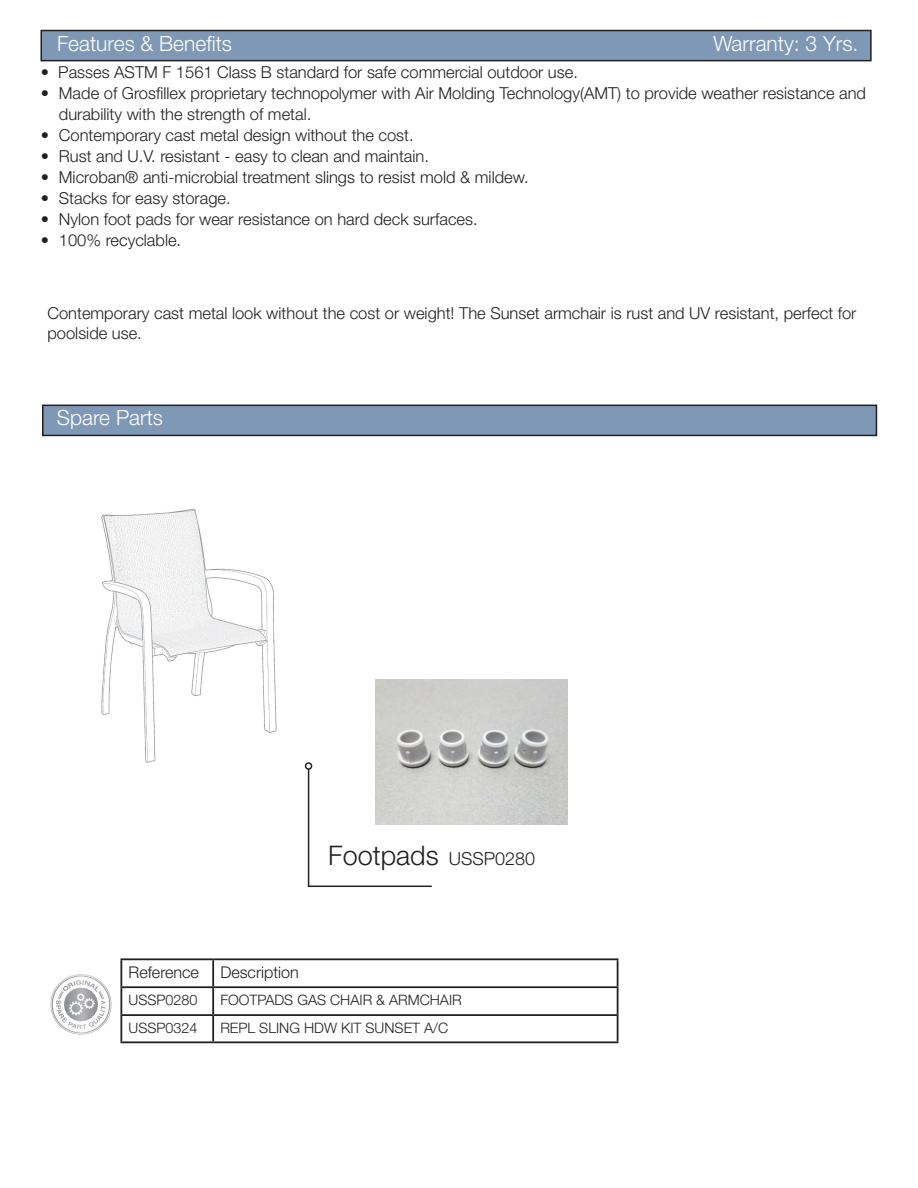
<style>
.page{position:relative;width:918px;height:1188px;background:#fff}
.page>*{position:absolute;margin:0;border:0;box-sizing:border-box;transform-origin:0 0}
.t1{font:300 27px "Helvetica Neue LT Std";color:#231f20}
.t2{font:300 21px "Helvetica Neue LT Std";color:#fff}
.t3{font:300 16.5px/21px "Helvetica Neue LT Std";color:#231f20}
.t4{font:300 16.2px "Helvetica Neue LT Std";color:#231f20}
.t5{font:300 14.4px "Helvetica Neue LT Std";color:#231f20}
.s1{font-size:18px}
</style>
<div class="page">
<div style="left:41px;top:31px;width:830px;height:30px;background:#7f98b6"></div>
<div style="left:40px;top:30px;width:832px;height:31px;border:2px solid #231f20"></div>
<hr style="left:308px;top:769px;width:1px;height:117px;background:#231f20">
<div style="left:305px;top:762px;width:7px;height:8px;border:2px solid #231f20;border-radius:50%"></div>
<img style="left:50px;top:974px;width:62px;height:61px">
<hr style="left:120px;top:958px;width:93px;height:2px;background:#231f20">
<hr style="left:120px;top:960px;width:2px;height:26px;background:#231f20">
<hr style="left:213px;top:958px;width:405px;height:2px;background:#231f20">
<hr style="left:212px;top:960px;width:2px;height:26px;background:#231f20">
<hr style="left:120px;top:986px;width:93px;height:2px;background:#231f20">
<hr style="left:120px;top:988px;width:2px;height:26px;background:#231f20">
<hr style="left:213px;top:986px;width:405px;height:2px;background:#231f20">
<hr style="left:212px;top:988px;width:2px;height:26px;background:#231f20">
<hr style="left:120px;top:1014px;width:93px;height:2px;background:#231f20">
<hr style="left:120px;top:1016px;width:2px;height:25px;background:#231f20">
<hr style="left:213px;top:1014px;width:405px;height:2px;background:#231f20">
<hr style="left:212px;top:1016px;width:2px;height:25px;background:#231f20">
<svg style="left:617px;top:960px;width:1px;height:81px"></svg>
<hr style="left:120px;top:1041px;width:93px;height:2px;background:#231f20">
<hr style="left:213px;top:1041px;width:405px;height:2px;background:#231f20">
<hr style="left:308px;top:886px;width:124px;height:1px;background:#231f20">
<div style="left:43px;top:405px;width:833px;height:30px;background:#7f98b6"></div>
<div style="left:42px;top:405px;width:835px;height:31px;border:2px solid #231f20"></div>
<img style="left:101px;top:508px;width:176px;height:255px">
<img style="left:376px;top:679px;width:192px;height:145px">
<p class="t2" style="left:57px;top:30px;width:177px">Features &amp; Benefits</p>
<p class="t2" style="left:713px;top:30px;width:147px">Warranty: 3 Yrs.</p>
<p class="t3" style="left:41px;top:61px;width:539px">• Passes ASTM F 1561 Class B standard for safe commercial outdoor use.</p>
<p class="t3" style="left:59px;top:82px;width:809px;text-indent:-18px">• Made of Grosfillex proprietary technopolymer with Air Molding Technology(AMT) to provide weather resistance and durability with the strength of metal.</p>
<p class="t3" style="left:41px;top:124px;width:374px">• Contemporary cast metal design without the cost.</p>
<p class="t3" style="left:41px;top:145px;width:390px">• Rust and U.V. resistant - easy to clean and maintain.</p>
<p class="t3" style="left:41px;top:166px;width:489px">• Microban® anti-microbial treatment slings to resist mold &amp; mildew.</p>
<p class="t3" style="left:41px;top:187px;width:191px">• Stacks for easy storage.</p>
<p class="t3" style="left:41px;top:208px;width:438px">• Nylon foot pads for wear resistance on hard deck surfaces.</p>
<p class="t3" style="left:41px;top:229px;width:142px">• 100% recyclable.</p>
<p class="t3" style="left:47px;top:303px;width:810px;line-height:19.8px">Contemporary cast metal look without the cost or weight! The Sunset armchair is rust and UV resistant, perfect for poolside use.</p>
<p class="t2" style="left:57px;top:405px;width:108px">Spare Parts</p>
<h1 class="t1" style="left:328px;top:839px;width:208px">Footpads <span class="s1">USSP0280</span></h1>
<p class="t4" style="left:129px;top:962px;width:72px">Reference</p>
<p class="t4" style="left:220px;top:962px;width:80px">Description</p>
<p class="t5" style="left:129px;top:991px;width:71px">USSP0280</p>
<p class="t5" style="left:220px;top:991px;width:243px">FOOTPADS GAS CHAIR &amp; ARMCHAIR</p>
<p class="t5" style="left:129px;top:1019px;width:71px">USSP0324</p>
<p class="t5" style="left:220px;top:1019px;width:229px">REPL SLING HDW KIT SUNSET A/C</p>
</div>
